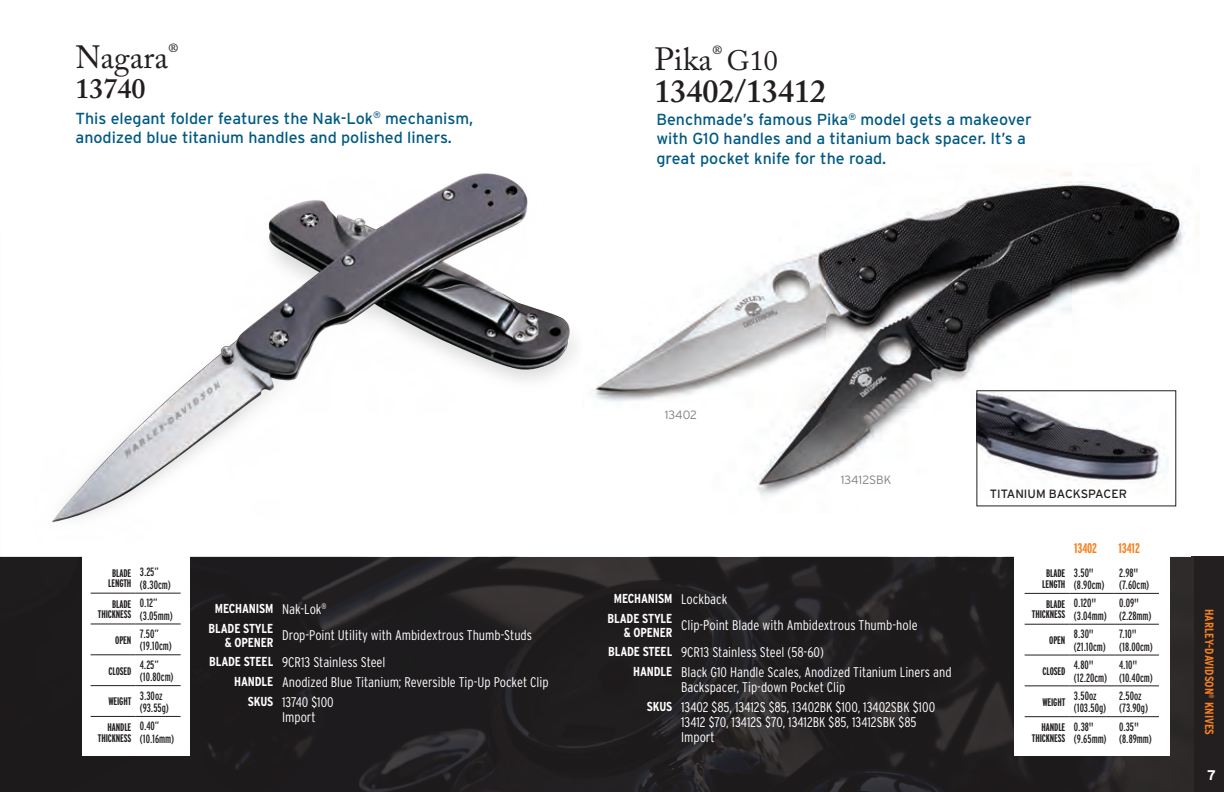
<style>
.page{position:relative;width:1224px;height:792px;background:#fff}
.page>*{position:absolute;margin:0;border:0;box-sizing:border-box;transform-origin:0 0}
.t1{font:600 32px/32px "Adobe Caslon Pro";color:#231f20}
.t2{font:32px "Adobe Caslon Pro";color:#231f20}
.t3{font:600 28px "Adobe Caslon Pro";color:#231f20}
.Teaser_description{font:16px/19.2px "Interstate";color:#005a82}
.Description_copy{font:300 condensed 14px/15px "Interstate";color:#fff}
.Description_copy-2{font:700 extra-condensed 14px "Interstate";color:#f58220}
.t4{font:700 14px "Interstate";color:#fff}
.Description_head{font:700 condensed 13px/14px "Interstate";letter-spacing:-.01em;color:#fff;text-align:right}
.sm_desc__copy{font:extra-condensed 12px/12.6px "Interstate";color:#231f20}
.t5{font:700 condensed 12px "Interstate";color:#f58220}
.sm_desc__copy-2{font:12px "Interstate";color:#231f20}
.sm_desc__copy-3{font:300 12px "Interstate";color:#808285}
.sm_desc__head{font:700 extra-condensed 11px/10.6px "Interstate";letter-spacing:-.01em;color:#231f20;text-align:right}
.s1{font-weight:400}
.s2{font-weight:400;font-size:28px}
</style>
<div class="page">
<div style="left:1191px;top:557px;width:33px;height:235px;background:#231f20"></div>
<img style="left:0;top:557px;width:1194px;height:235px">
<div style="left:82px;top:554px;width:108px;height:202px;background:#fff"></div>
<hr style="left:91px;top:593px;width:45px;height:1px;background:#231f20">
<hr style="left:136px;top:593px;width:45px;height:1px;background:#231f20">
<hr style="left:91px;top:623px;width:45px;height:1px;background:#231f20">
<hr style="left:136px;top:623px;width:45px;height:1px;background:#231f20">
<hr style="left:91px;top:654px;width:45px;height:1px;background:#231f20">
<hr style="left:136px;top:654px;width:45px;height:1px;background:#231f20">
<hr style="left:91px;top:685px;width:45px;height:1px;background:#231f20">
<hr style="left:136px;top:685px;width:45px;height:1px;background:#231f20">
<hr style="left:91px;top:716px;width:45px;height:1px;background:#231f20">
<hr style="left:136px;top:716px;width:45px;height:1px;background:#231f20">
<img style="left:52px;top:173px;width:524px;height:350px">
<img style="left:594px;top:173px;width:591px;height:334px">
<div style="left:1014px;top:554px;width:156px;height:202px;background:#fff"></div>
<svg style="left:1025px;top:592px;width:134px;height:126px"></svg>
<hr style="left:1025px;top:593px;width:45px;height:1px;background:#231f20">
<hr style="left:1070px;top:593px;width:45px;height:1px;background:#231f20">
<hr style="left:1115px;top:593px;width:44px;height:1px;background:#231f20">
<hr style="left:1025px;top:624px;width:45px;height:1px;background:#231f20">
<hr style="left:1070px;top:624px;width:45px;height:1px;background:#231f20">
<hr style="left:1115px;top:624px;width:44px;height:1px;background:#231f20">
<hr style="left:1025px;top:655px;width:45px;height:1px;background:#231f20">
<hr style="left:1070px;top:655px;width:45px;height:1px;background:#231f20">
<hr style="left:1115px;top:655px;width:44px;height:1px;background:#231f20">
<hr style="left:1025px;top:685px;width:45px;height:1px;background:#231f20">
<hr style="left:1070px;top:685px;width:45px;height:1px;background:#231f20">
<hr style="left:1115px;top:685px;width:44px;height:1px;background:#231f20">
<hr style="left:1025px;top:716px;width:45px;height:1px;background:#231f20">
<hr style="left:1070px;top:716px;width:45px;height:1px;background:#231f20">
<hr style="left:1115px;top:716px;width:44px;height:1px;background:#231f20">
<div style="left:977px;top:391px;width:199px;height:115px;background:#fff"></div>
<img style="left:978px;top:392px;width:190px;height:91px">
<div style="left:976px;top:390px;width:200px;height:116px;border:1px solid #231f20"></div>
<p class="t2" style="left:76px;top:38px;width:105px">Nagara<sup>®</sup></p>
<p class="t3" style="left:76px;top:71px;width:71px">13740</p>
<p class="Teaser_description" style="left:76px;top:108px;width:399px">This elegant folder features the Nak-Lok<sup>®</sup> mechanism, anodized blue titanium handles and polished liners.</p>
<p class="t1" style="left:654px;top:42px;width:173px"><span class="s1">Pika</span><sup>®</sup> <span class="s2">G10<br></span>13402/13412</p>
<p class="Teaser_description" style="left:656px;top:110px;width:377px">Benchmade’s famous Pika<sup>®</sup> model gets a makeover with G10 handles and a titanium back spacer. It’s a great pocket knife for the road.</p>
<p class="sm_desc__head" style="left:108px;top:568px;width:25px;text-align:center">BLADE<br>LENGTH</p>
<p class="sm_desc__copy" style="left:140px;top:566px;width:32px">3.25” (8.30cm)</p>
<p class="sm_desc__head" style="left:98px;top:599px;width:35px">BLADE<br>THICKNESS</p>
<p class="sm_desc__copy" style="left:140px;top:597px;width:34px">0.12” (3.05mm)</p>
<p class="sm_desc__head" style="left:115px;top:635px;width:18px">OPEN</p>
<p class="sm_desc__copy" style="left:140px;top:627px;width:33px">7.50” (19.10cm)</p>
<p class="sm_desc__head" style="left:109px;top:665px;width:24px">CLOSED</p>
<p class="sm_desc__copy" style="left:140px;top:658px;width:35px">4.25” (10.80cm)</p>
<p class="sm_desc__head" style="left:108px;top:696px;width:24px">WEIGHT</p>
<p class="sm_desc__copy" style="left:140px;top:689px;width:31px">3.30oz (93.55g)</p>
<p class="sm_desc__head" style="left:98px;top:722px;width:35px">HANDLE<br>THICKNESS</p>
<p class="sm_desc__copy" style="left:140px;top:720px;width:36px">0.40” (10.16mm)</p>
<p class="Description_head" style="left:215px;top:601px;width:60px">MECHANISM</p>
<p class="Description_copy" style="left:282px;top:601px;width:46px">Nak-Lok<sup>®</sup></p>
<p class="Description_head" style="left:209px;top:621px;width:66px">BLADE STYLE &amp; OPENER</p>
<p class="Description_copy" style="left:282px;top:628px;width:252px">Drop-Point Utility with Ambidextrous Thumb-Studs</p>
<p class="Description_head" style="left:209px;top:654px;width:66px">BLADE STEEL</p>
<p class="Description_copy" style="left:282px;top:654px;width:105px">9CR13 Stainless Steel</p>
<p class="Description_head" style="left:234px;top:674px;width:41px">HANDLE</p>
<p class="Description_copy" style="left:282px;top:674px;width:268px">Anodized Blue Titanium; Reversible Tip-Up Pocket Clip</p>
<p class="Description_head" style="left:248px;top:694px;width:27px">SKUS</p>
<p class="Description_copy" style="left:282px;top:694px;width:53px">13740 $100</p>
<p class="Description_copy" style="left:282px;top:709px;width:35px">Import</p>
<p class="sm_desc__copy-3" style="left:665px;top:408px;width:34px">13402</p>
<p class="sm_desc__copy-3" style="left:841px;top:473px;width:52px">13412SBK</p>
<p class="Description_head" style="left:614px;top:591px;width:60px">MECHANISM</p>
<p class="Description_copy" style="left:681px;top:591px;width:48px">Lockback</p>
<p class="Description_head" style="left:608px;top:611px;width:66px">BLADE STYLE &amp; OPENER</p>
<p class="Description_copy" style="left:681px;top:618px;width:238px">Clip-Point Blade with Ambidextrous Thumb-hole</p>
<p class="Description_head" style="left:608px;top:644px;width:66px">BLADE STEEL</p>
<p class="Description_copy" style="left:681px;top:644px;width:144px">9CR13 Stainless Steel (58-60)</p>
<p class="Description_head" style="left:633px;top:664px;width:41px">HANDLE</p>
<p class="Description_copy" style="left:681px;top:664px;width:272px">Black G10 Handle Scales, Anodized Titanium Liners and<br>Backspacer, Tip-down Pocket Clip</p>
<p class="Description_head" style="left:647px;top:699px;width:27px">SKUS</p>
<p class="Description_copy" style="left:681px;top:699px;width:256px">13402 $85, 13412S $85, 13402BK $100, 13402SBK $100</p>
<p class="Description_copy" style="left:681px;top:714px;width:237px">13412 $70, 13412S $70, 13412BK $85, 13412SBK $85</p>
<p class="Description_copy" style="left:681px;top:729px;width:35px">Import</p>
<p class="sm_desc__copy-2" style="left:990px;top:487px;width:139px">TITANIUM BACKSPACER</p>
<p class="Description_copy-2" style="left:1074px;top:540px;width:25px">13402</p>
<p class="Description_copy-2" style="left:1118px;top:540px;width:23px">13412</p>
<p class="sm_desc__head" style="left:1042px;top:568px;width:25px;text-align:center">BLADE<br>LENGTH</p>
<p class="sm_desc__copy" style="left:1074px;top:566px;width:32px">3.50" (8.90cm)</p>
<p class="sm_desc__copy" style="left:1119px;top:566px;width:32px">2.98" (7.60cm)</p>
<p class="sm_desc__head" style="left:1032px;top:599px;width:35px">BLADE<br>THICKNESS</p>
<p class="sm_desc__copy" style="left:1074px;top:597px;width:34px">0.120" (3.04mm)</p>
<p class="sm_desc__copy" style="left:1119px;top:597px;width:34px">0.09" (2.28mm)</p>
<p class="sm_desc__head" style="left:1049px;top:635px;width:18px">OPEN</p>
<p class="sm_desc__copy" style="left:1074px;top:628px;width:33px">8.30" (21.10cm)</p>
<p class="sm_desc__copy" style="left:1119px;top:628px;width:35px">7.10" (18.00cm)</p>
<p class="sm_desc__head" style="left:1043px;top:666px;width:24px">CLOSED</p>
<p class="sm_desc__copy" style="left:1074px;top:658px;width:35px">4.80" (12.20cm)</p>
<p class="sm_desc__copy" style="left:1119px;top:658px;width:35px">4.10" (10.40cm)</p>
<p class="sm_desc__head" style="left:1042px;top:697px;width:24px">WEIGHT</p>
<p class="sm_desc__copy" style="left:1074px;top:689px;width:34px">3.50oz (103.50g)</p>
<p class="sm_desc__copy" style="left:1119px;top:689px;width:30px">2.50oz (73.90g)</p>
<p class="sm_desc__head" style="left:1032px;top:722px;width:35px">HANDLE<br>THICKNESS</p>
<p class="sm_desc__copy" style="left:1074px;top:720px;width:34px">0.38" (9.65mm)</p>
<p class="sm_desc__copy" style="left:1119px;top:720px;width:34px">0.35" (8.89mm)</p>
<p class="t5" style="left:1216px;top:609px;width:128px;rotate:90deg">HARLEY-DAVIDSON<sup>®</sup> KNIVES</p>
<p class="t4" style="left:1207px;top:768px;width:10px">7</p>
</div>
